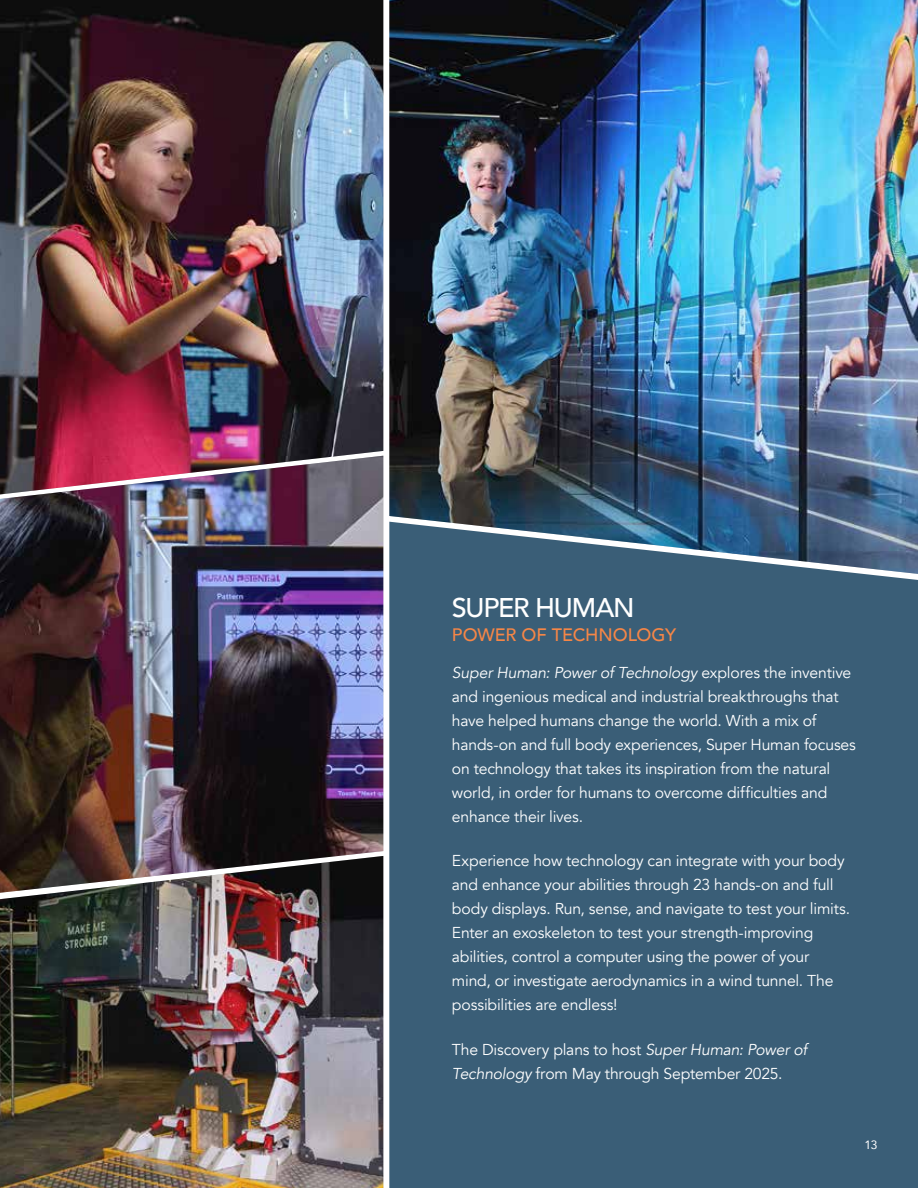
<style>
.page{position:relative;width:918px;height:1188px;background:#fff}
.page>*{position:absolute;margin:0;border:0;box-sizing:border-box;transform-origin:0 0}
.t1{font:500 27px "Avenir";letter-spacing:-.04em;color:#fff}
.t2{font:500 18px "Avenir";letter-spacing:-.005em;color:#f58647}
.t3{font:15.75px/24px "Avenir";letter-spacing:-.01em;color:#fff}
.t4{font:12px "Avenir";color:#fff}
.s1{font-style:italic}
</style>
<div class="page">
<div style="left:389px;top:574px;width:529px;height:614px;background:#3a5e77"></div>
<img style="left:0;top:893px;width:383px;height:295px">
<img style="left:389px;top:0;width:529px;height:574px">
<img style="left:0;top:0;width:383px;height:456px">
<img style="left:0;top:456px;width:383px;height:437px">
<h1 class="t1" style="left:452px;top:584px;width:184px">SUPER HUMAN</h1>
<p class="t2" style="left:452px;top:619px;width:226px">POWER OF TECHNOLOGY</p>
<p class="t3" style="left:452px;top:661px;width:406px"><span class="s1">Super Human: Power of Technology</span> explores the inventive and ingenious medical and industrial breakthroughs that have helped humans change the world. With a mix of hands-on and full body experiences, Super Human focuses on technology that takes its inspiration from the natural world, in order for humans to overcome difficulties and enhance their lives.</p>
<p class="t3" style="left:452px;top:849px;width:400px">Experience how technology can integrate with your body and enhance your abilities through 23 hands-on and full body displays. Run, sense, and navigate to test your limits.<br>Enter an exoskeleton to test your strength-improving abilities, control a computer using the power of your mind, or investigate aerodynamics in a wind tunnel. The possibilities are endless!</p>
<p class="t3" style="left:452px;top:1037px;width:357px">The Discovery plans to host <span class="s1">Super Human: Power of<br>Technology</span> from May through September 2025.</p>
<p class="t4" style="left:864px;top:1135px;width:15px">13</p>
</div>
